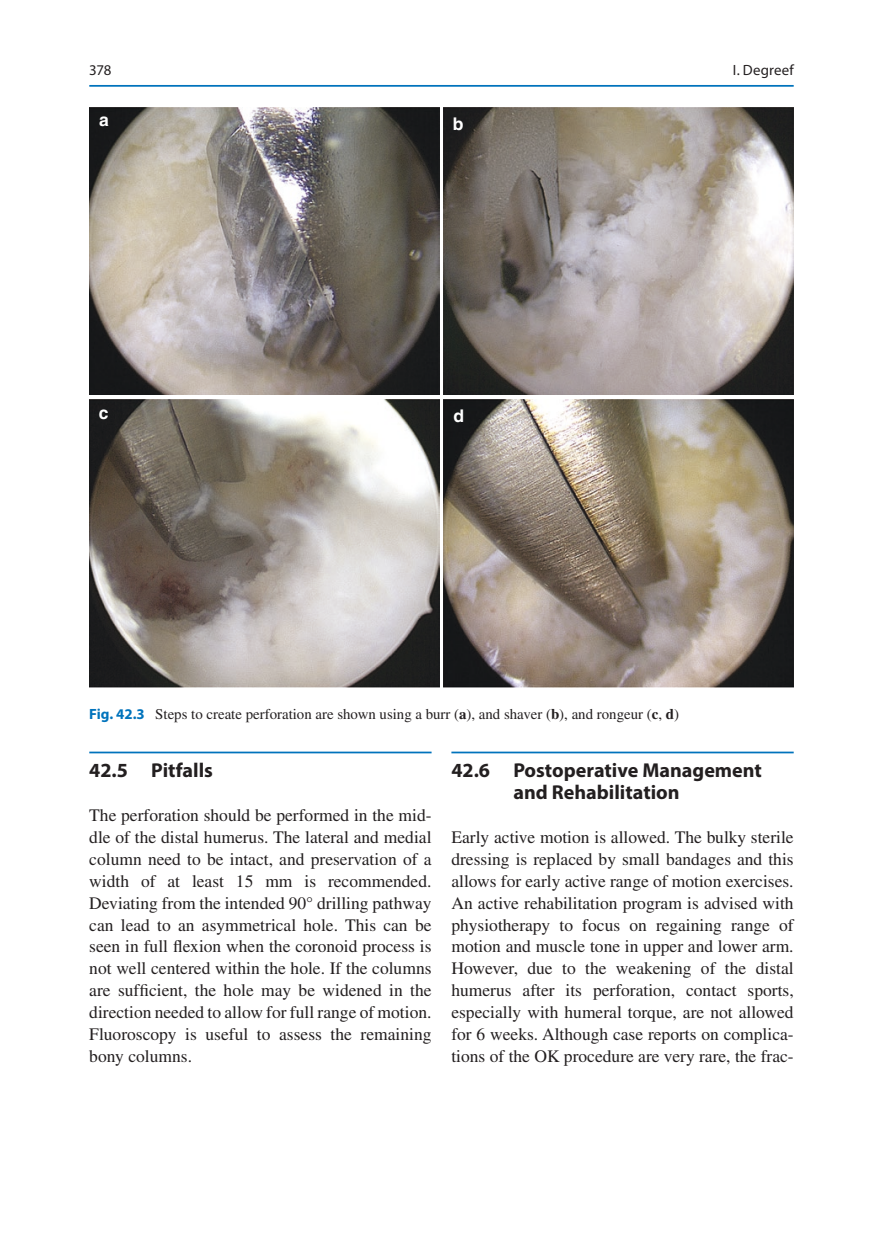
<style>
.page{position:relative;width:883px;height:1260px;background:#fff}
.page>*{position:absolute;margin:0;border:0;box-sizing:border-box;transform-origin:0 0}
.t1{font:700 20.12px/21.9px "Myriad Pro";color:#231f20}
.t2{font:17.5px/21.9px "Times LT Std";color:#231f20;text-align:justify}
.t3{font:17.5px "Helvetica Bold 2";color:#fff}
.t4{font:14.88px "Times LT Std";color:#231f20}
.t5{font:14.88px "Myriad Pro Regular 2";letter-spacing:.015em;color:#231f20}
.t6{font:14.88px "Myriad Pro";color:#231f20}
.s1{font-family:"Myriad Pro";font-weight:700;color:#0073bc}
.s2{font-weight:700}
</style>
<div class="page">
<hr style="left:89px;top:752px;width:343px;height:1px;background:#0073bc">
<hr style="left:451px;top:752px;width:343px;height:1px;background:#0073bc">
<img style="left:89px;top:107px;width:350px;height:288px">
<img style="left:444px;top:107px;width:350px;height:288px">
<img style="left:89px;top:399px;width:350px;height:288px">
<img style="left:444px;top:399px;width:350px;height:288px">
<hr style="left:89px;top:85px;width:705px;height:2px;background:#0073bc">
<p class="t6" style="left:89px;top:61px;width:24px">378</p>
<p class="t3" style="left:99px;top:109px;width:11px">a</p>
<p class="t3" style="left:453px;top:113px;width:12px">b</p>
<p class="t3" style="left:99px;top:402px;width:11px">c</p>
<p class="t3" style="left:453px;top:405px;width:12px">d</p>
<p class="t5" style="left:733px;top:61px;width:62px">I. Degreef</p>
<p class="t4" style="left:89px;top:705px;width:591px"><span class="s1">Fig. 42.3</span> Steps to create perforation are shown using a burr (<span class="s2">a</span>), and shaver (<span class="s2">b</span>), and rongeur (<span class="s2">c</span>, <span class="s2">d</span>)</p>
<p class="t1" style="left:89px;top:759px;width:125px">42.5 Pitfalls</p>
<p class="t2" style="left:89px;top:804px;width:344px">The perforation should be performed in the mid&shy;dle of the distal humerus. The lateral and medial column need to be intact, and preservation of a width of at least 15 mm is recommended.<br>Deviating from the intended 90° drilling pathway can lead to an asymmetrical hole. This can be seen in full flexion when the coronoid process is not well centered within the hole. If the columns are sufficient, the hole may be widened in the direction needed to allow for full range of motion.<br>Fluoroscopy is useful to assess the remaining bony columns.</p>
<p class="t1" style="left:513px;top:759px;width:250px;text-indent:-62px">42.6 Postoperative Management and Rehabilitation</p>
<p class="t2" style="left:451px;top:826px;width:344px">Early active motion is allowed. The bulky sterile dressing is replaced by small bandages and this allows for early active range of motion exercises.<br>An active rehabilitation program is advised with physiotherapy to focus on regaining range of motion and muscle tone in upper and lower arm.<br>However, due to the weakening of the distal humerus after its perforation, contact sports, especially with humeral torque, are not allowed for 6 weeks. Although case reports on complica&shy;tions of the OK procedure are very rare, the frac-</p>
</div>
